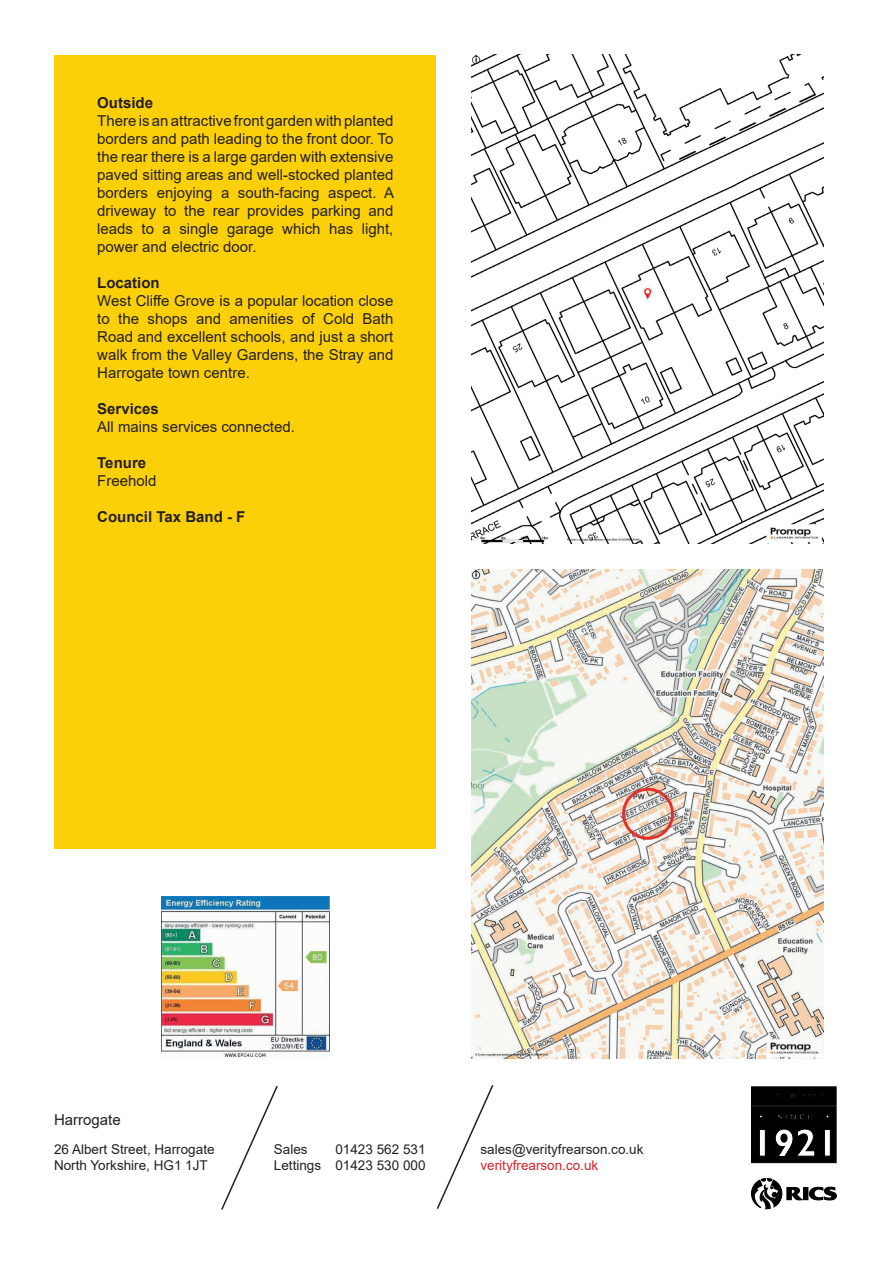
<style>
.page{position:relative;width:893px;height:1263px;background:#fff}
.page>*{position:absolute;margin:0;border:0;box-sizing:border-box;transform-origin:0 0}
.t1{font:15px/18px "Arial";color:#231f20;text-align:justify}
.t2{font:700 15px "Arial";color:#231f20}
.t3{font:13.5px/16.2px "Arial";color:#231f20}
.t4{font:13.5px "Arial";color:#d1232a}
</style>
<div class="page">
<div style="left:55px;top:55px;width:381px;height:793px;background:#fcd008"></div>
<img style="left:472px;top:54px;width:352px;height:489px">
<img style="left:472px;top:570px;width:352px;height:489px">
<img style="left:162px;top:896px;width:167px;height:162px">
<svg style="left:221px;top:1085px;width:57px;height:125px"></svg>
<svg style="left:436px;top:1085px;width:58px;height:124px"></svg>
<svg style="left:751px;top:1086px;width:86px;height:77px;background:#1d1d1e"></svg>
<svg style="left:809px;top:1186px;width:28px;height:15px"></svg>
<div style="left:803px;top:1187px;width:5px;height:13px;background:#000001"></div>
<svg style="left:751px;top:1178px;width:52px;height:31px"></svg>
<p class="t2" style="left:97px;top:92px;width:57px">Outside</p>
<p class="t1" style="left:97px;top:112px;width:298px">There is an attractive front garden with planted borders and path leading to the front door. To the rear there is a large garden with extensive paved sitting areas and well-stocked planted borders enjoying a south-facing aspect. A driveway to the rear provides parking and leads to a single garage which has light, power and electric door.</p>
<p class="t2" style="left:97px;top:272px;width:64px">Location</p>
<p class="t1" style="left:97px;top:292px;width:298px">West Cliffe Grove is a popular location close to the shops and amenities of Cold Bath Road and excellent schools, and just a short walk from the Valley Gardens, the Stray and Harrogate town centre.</p>
<p class="t2" style="left:97px;top:398px;width:63px">Services</p>
<p class="t1" style="left:97px;top:418px;width:199px">All mains services connected.</p>
<p class="t2" style="left:97px;top:452px;width:50px">Tenure</p>
<p class="t1" style="left:97px;top:472px;width:61px">Freehold</p>
<p class="t2" style="left:97px;top:506px;width:150px">Council Tax Band - F</p>
<p class="t1" style="left:54px;top:1111px;width:68px">Harrogate</p>
<p class="t3" style="left:54px;top:1141px;width:162px">26 Albert Street, Harrogate<br>North Yorkshire, HG1 1JT</p>
<p class="t3" style="left:274px;top:1141px;width:35px">Sales</p>
<p class="t3" style="left:274px;top:1141px;width:153px;text-align:right">01423 562 531<br>Lettings 01423 530 000</p>
<p class="t3" style="left:480px;top:1141px;width:164px">sales@verityfrearson.co.uk</p>
<p class="t4" style="left:480px;top:1156px;width:119px">verityfrearson.co.uk</p>
</div>
